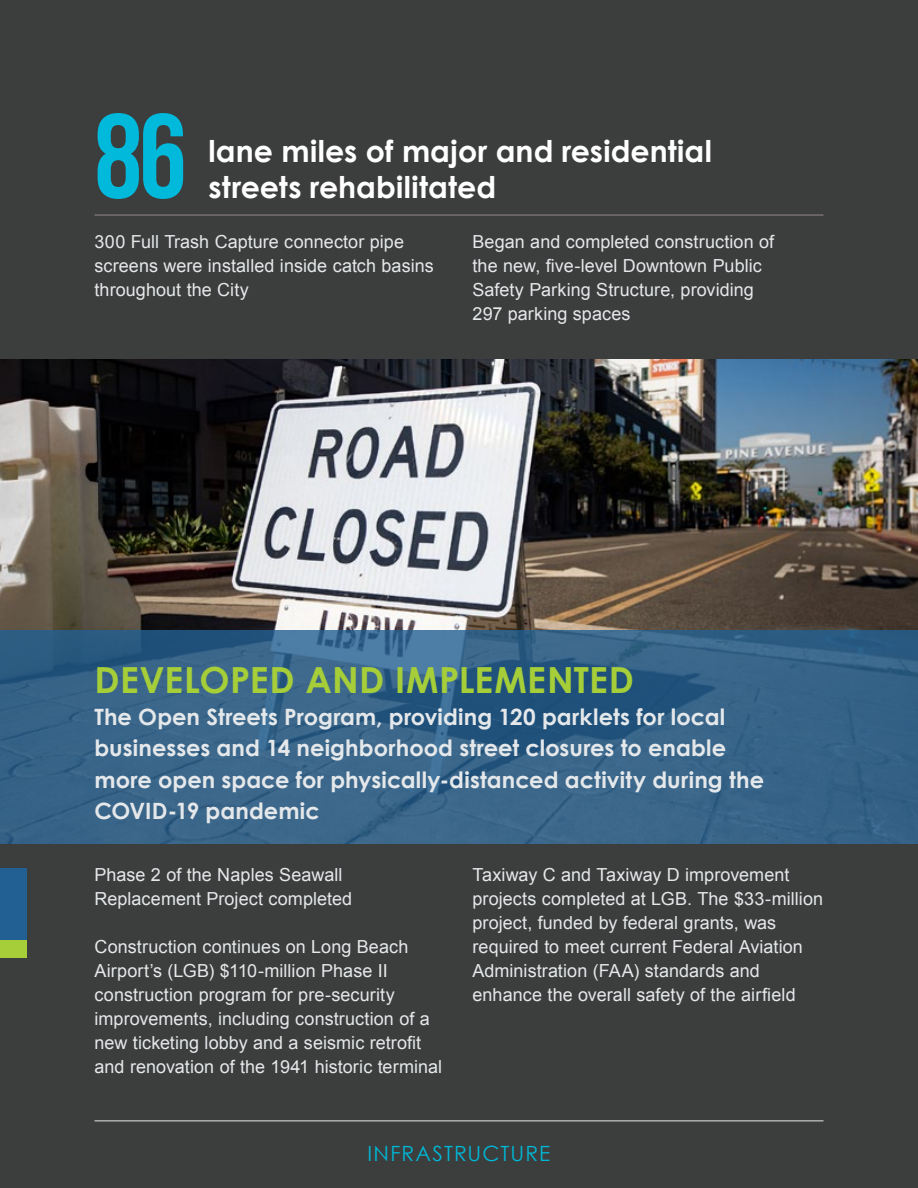
<style>
.page{position:relative;width:918px;height:1188px;background:#3c3d3d}
.page>*{position:absolute;margin:0;border:0;box-sizing:border-box;transform-origin:0 0}
.t1{font:700 120px "Bebas Neue";color:#00b9db}
.t2{font:700 36px "Century Gothic";letter-spacing:.01em;color:#a6ce39}
.t3{font:700 30px/36px "Century Gothic";letter-spacing:.005em;color:#fff}
.t4{font:700 22.5px/31.5px "Century Gothic";letter-spacing:.005em;color:#e5e8ea}
.t5{font:21px "Century Gothic";letter-spacing:.05em;color:#00b7d5}
.t6{font:18px/24px "Arial";letter-spacing:.005em;color:#e5e8ea}
</style>
<div class="page">
<hr style="left:94px;top:1120px;width:730px;height:1px;background:#e5e8ea">
<hr style="left:94px;top:214px;width:730px;height:2px;background:#76706f">
<img style="left:0;top:359px;width:918px;height:271px">
<svg style="left:0;top:630px;width:918px;height:213px;background:#356288"></svg>
<div style="left:0;top:868px;width:27px;height:72px;background:#226093"></div>
<div style="left:0;top:940px;width:27px;height:18px;background:#a6ce39"></div>
<h1 class="t1" style="left:94px;top:91px;width:94px">86</h1>
<h3 class="t3" style="left:208px;top:132px;width:505px">lane miles of major and residential streets rehabilitated</h3>
<p class="t6" style="left:94px;top:230px;width:341px">300 Full Trash Capture connector pipe screens were installed inside catch basins throughout the City</p>
<p class="t6" style="left:472px;top:230px;width:303px">Began and completed construction of the new, five-level Downtown Public<br>Safety Parking Structure, providing<br>297 parking spaces</p>
<h2 class="t2" style="left:94px;top:658px;width:541px">DEVELOPED AND IMPLEMENTED</h2>
<p class="t4" style="left:94px;top:700px;width:671px">The Open Streets Program, providing 120 parklets for local businesses and 14 neighborhood street closures to enable more open space for physically-distanced activity during the COVID-19 pandemic</p>
<p class="t6" style="left:94px;top:863px;width:259px">Phase 2 of the Naples Seawall<br>Replacement Project completed</p>
<p class="t6" style="left:94px;top:935px;width:349px">Construction continues on Long Beach Airport’s (LGB) $110-million Phase II construction program for pre-security improvements, including construction of a new ticketing lobby and a seismic retrofit and renovation of the 1941 historic terminal</p>
<p class="t6" style="left:472px;top:863px;width:352px">Taxiway C and Taxiway D improvement projects completed at LGB. The $33-million project, funded by federal grants, was required to meet current Federal Aviation Administration (FAA) standards and enhance the overall safety of the airfield</p>
<p class="t5" style="left:367px;top:1141px;width:185px">INFRASTRUCTURE</p>
</div>
